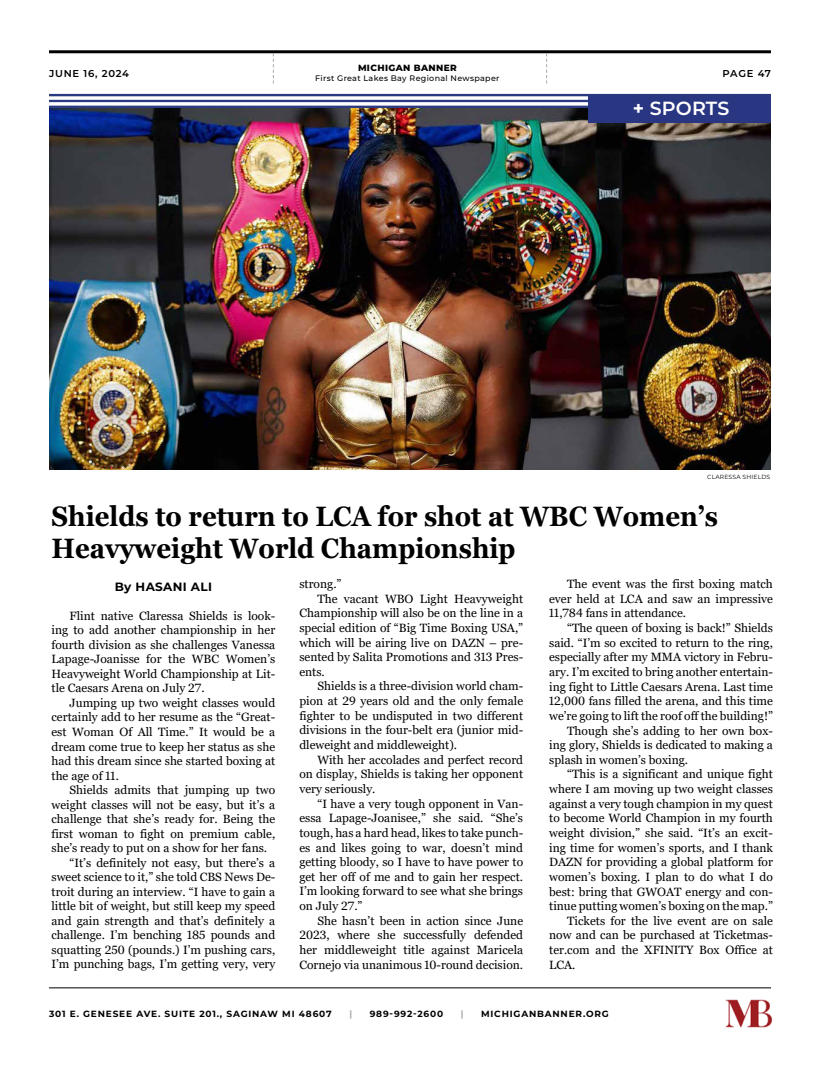
<style>
.page{position:relative;width:820px;height:1078px;background:#fff}
.page>*{position:absolute;margin:0;border:0;box-sizing:border-box;transform-origin:0 0}
.t1{font:700 28px/32px "Georgia";color:#000;scale:.92 1}
.t2{font:600 19px "Montserrat";letter-spacing:.01em;color:#fff}
.t3{font:12px/14.5px "Georgia";color:#000101;text-align:justify}
.t4{font:700 12px "Montserrat";letter-spacing:.03em;color:#000}
.t5{font:600 10px "Montserrat";letter-spacing:.07em;color:#000101}
.t6{font:700 9px "Montserrat";letter-spacing:.09em;color:#000}
.t7{font:800 9px "Montserrat";letter-spacing:.04em;color:#000101}
.t8{font:700 9px "Montserrat";color:#aaaaab}
.t9{font:500 8px "Montserrat";letter-spacing:.04em;color:#000101}
.t10{font:6px "Montserrat";letter-spacing:.03em;color:#000101}
.s1{font-weight:700}
</style>
<div class="page">
<hr style="left:49px;top:50px;width:721px;height:3px;background:#000">
<hr style="left:49px;top:987px;width:721px;height:1px;background:#000">
<img style="left:725px;top:999px;width:47px;height:29px">
<svg style="left:546px;top:53px;width:1px;height:31px"></svg>
<svg style="left:273px;top:53px;width:1px;height:31px"></svg>
<img style="left:49px;top:108px;width:721px;height:361px">
<hr style="left:49px;top:94px;width:721px;height:2px;background:#293982">
<hr style="left:49px;top:100px;width:721px;height:2px;background:#293982">
<hr style="left:49px;top:106px;width:721px;height:2px;background:#293982">
<div style="left:588px;top:95px;width:182px;height:27px;background:#293782"></div>
<p class="t7" style="left:358px;top:62px;width:100px">MICHIGAN BANNER</p>
<p class="t9" style="left:315px;top:73px;width:186px">First Great Lakes Bay Regional Newspaper</p>
<p class="t5" style="left:49px;top:66px;width:82px">JUNE 16, 2024</p>
<p class="t5" style="left:722px;top:66px;width:50px">PAGE 47</p>
<h2 class="t2" style="left:632px;top:94px;width:98px"><span class="s1">+</span> SPORTS</h2>
<p class="t10" style="left:707px;top:472px;width:65px">CLARESSA SHIELDS</p>
<h1 class="t1" style="left:51px;top:500px;width:725px">Shields to return to LCA for shot at WBC Women’s<br>Heavyweight World Championship</h1>
<p class="t4" style="left:115px;top:577px;width:99px">By HASANI ALI</p>
<p class="t3" style="left:51px;top:608px;width:225px;text-indent:18px">Flint native Claressa Shields is look&shy;ing to add another championship in her fourth division as she challenges Vanessa Lapage-Joanisse for the WBC Women’s Heavyweight World Championship at Lit&shy;tle Caesars Arena on July 27.</p>
<p class="t3" style="left:51px;top:695px;width:225px;text-indent:18px">Jumping up two weight classes would certainly add to her resume as the “Great&shy;est Woman Of All Time.” It would be a dream come true to keep her status as she had this dream since she started boxing at the age of 11.</p>
<p class="t3" style="left:69px;top:782px;width:207px">Shields admits that jumping up two</p>
<p class="t3" style="left:51px;top:797px;width:225px">weight classes will not be easy, but it’s a</p>
<p class="t3" style="left:51px;top:811px;width:225px">challenge that she’s ready for. Being the</p>
<p class="t3" style="left:51px;top:826px;width:225px">first woman to fight on premium cable,</p>
<p class="t3" style="left:51px;top:840px;width:217px">she’s ready to put on a show for her fans.</p>
<p class="t3" style="left:69px;top:855px;width:207px">“It’s definitely not easy, but there’s a</p>
<p class="t3" style="left:51px;top:869px;width:225px">sweet science to it,” she told CBS News De-</p>
<p class="t3" style="left:51px;top:884px;width:225px">troit during an interview. “I have to gain a</p>
<p class="t3" style="left:51px;top:899px;width:225px">little bit of weight, but still keep my speed</p>
<p class="t3" style="left:51px;top:913px;width:225px">and gain strength and that’s definitely a</p>
<p class="t3" style="left:51px;top:928px;width:225px">challenge. I’m benching 185 pounds and</p>
<p class="t3" style="left:51px;top:942px;width:225px">squatting 250 (pounds.) I’m pushing cars,</p>
<p class="t3" style="left:51px;top:957px;width:225px">I’m punching bags, I’m getting very, very</p>
<p class="t3" style="left:299px;top:576px;width:44px">strong.”</p>
<p class="t3" style="left:317px;top:591px;width:207px">The vacant WBO Light Heavyweight</p>
<p class="t3" style="left:299px;top:606px;width:225px">Championship will also be on the line in a</p>
<p class="t3" style="left:299px;top:620px;width:225px">special edition of “Big Time Boxing USA,”</p>
<p class="t3" style="left:299px;top:635px;width:225px">which will be airing live on DAZN – pre-</p>
<p class="t3" style="left:299px;top:650px;width:225px">sented by Salita Promotions and 313 Pres-</p>
<p class="t3" style="left:299px;top:664px;width:27px">ents.</p>
<p class="t3" style="left:317px;top:679px;width:207px">Shields is a three-division world cham-</p>
<p class="t3" style="left:299px;top:693px;width:225px">pion at 29 years old and the only female</p>
<p class="t3" style="left:299px;top:708px;width:225px">fighter to be undisputed in two different</p>
<p class="t3" style="left:299px;top:723px;width:225px">divisions in the four-belt era (junior mid-</p>
<p class="t3" style="left:299px;top:737px;width:159px">dleweight and middleweight).</p>
<p class="t3" style="left:317px;top:752px;width:207px">With her accolades and perfect record</p>
<p class="t3" style="left:299px;top:767px;width:225px">on display, Shields is taking her opponent</p>
<p class="t3" style="left:299px;top:781px;width:78px">very seriously.</p>
<p class="t3" style="left:317px;top:796px;width:207px">“I have a very tough opponent in Van-</p>
<p class="t3" style="left:299px;top:810px;width:225px">essa Lapage-Joanisee,” she said. “She’s</p>
<p class="t3" style="left:299px;top:825px;width:225px">tough, has a hard head, likes to take punch-</p>
<p class="t3" style="left:299px;top:840px;width:225px">es and likes going to war, doesn’t mind</p>
<p class="t3" style="left:299px;top:854px;width:225px">getting bloody, so I have to have power to</p>
<p class="t3" style="left:299px;top:869px;width:225px">get her off of me and to gain her respect.</p>
<p class="t3" style="left:299px;top:884px;width:225px">I’m looking forward to see what she brings</p>
<p class="t3" style="left:299px;top:898px;width:65px">on July 27.”</p>
<p class="t3" style="left:317px;top:913px;width:207px">She hasn’t been in action since June</p>
<p class="t3" style="left:299px;top:927px;width:225px">2023, where she successfully defended</p>
<p class="t3" style="left:299px;top:942px;width:225px">her middleweight title against Maricela</p>
<p class="t3" style="left:299px;top:957px;width:225px">Cornejo via unanimous 10-round decision.</p>
<p class="t3" style="left:549px;top:577px;width:225px;text-indent:18px">The event was the first boxing match ever held at LCA and saw an impressive 11,784 fans in attendance.</p>
<p class="t3" style="left:567px;top:620px;width:207px">“The queen of boxing is back!” Shields</p>
<p class="t3" style="left:549px;top:635px;width:225px">said. “I’m so excited to return to the ring,</p>
<p class="t3" style="left:549px;top:650px;width:225px">especially after my MMA victory in Febru-</p>
<p class="t3" style="left:549px;top:664px;width:225px">ary. I’m excited to bring another entertain-</p>
<p class="t3" style="left:549px;top:679px;width:225px">ing fight to Little Caesars Arena. Last time</p>
<p class="t3" style="left:549px;top:694px;width:225px">12,000 fans filled the arena, and this time</p>
<p class="t3" style="left:549px;top:708px;width:225px">we’re going to lift the roof off the building!”</p>
<p class="t3" style="left:567px;top:723px;width:207px">Though she’s adding to her own box-</p>
<p class="t3" style="left:549px;top:737px;width:225px">ing glory, Shields is dedicated to making a</p>
<p class="t3" style="left:549px;top:752px;width:140px">splash in women’s boxing.</p>
<p class="t3" style="left:567px;top:767px;width:207px">“This is a significant and unique fight</p>
<p class="t3" style="left:549px;top:781px;width:225px">where I am moving up two weight classes</p>
<p class="t3" style="left:549px;top:796px;width:225px">against a very tough champion in my quest</p>
<p class="t3" style="left:549px;top:811px;width:225px">to become World Champion in my fourth</p>
<p class="t3" style="left:549px;top:825px;width:225px">weight division,” she said. “It’s an excit-</p>
<p class="t3" style="left:549px;top:840px;width:225px">ing time for women’s sports, and I thank</p>
<p class="t3" style="left:549px;top:854px;width:225px">DAZN for providing a global platform for</p>
<p class="t3" style="left:549px;top:869px;width:225px">women’s boxing. I plan to do what I do</p>
<p class="t3" style="left:549px;top:884px;width:225px">best: bring that GWOAT energy and con-</p>
<p class="t3" style="left:549px;top:898px;width:225px">tinue putting women’s boxing on the map.”</p>
<p class="t3" style="left:567px;top:913px;width:207px">Tickets for the live event are on sale</p>
<p class="t3" style="left:549px;top:928px;width:225px">now and can be purchased at Ticketmas-</p>
<p class="t3" style="left:549px;top:942px;width:225px">ter.com and the XFINITY Box Office at</p>
<p class="t3" style="left:549px;top:957px;width:28px">LCA.</p>
<p class="t6" style="left:49px;top:1006px;width:284px">301 E. GENESEE AVE. SUITE 201., SAGINAW MI 48607</p>
<p class="t8" style="left:349px;top:1006px;width:4px">|</p>
<p class="t6" style="left:369px;top:1006px;width:75px">989-992-2600</p>
<p class="t8" style="left:460px;top:1006px;width:4px">|</p>
<p class="t6" style="left:481px;top:1006px;width:129px">MICHIGANBANNER.ORG</p>
</div>
